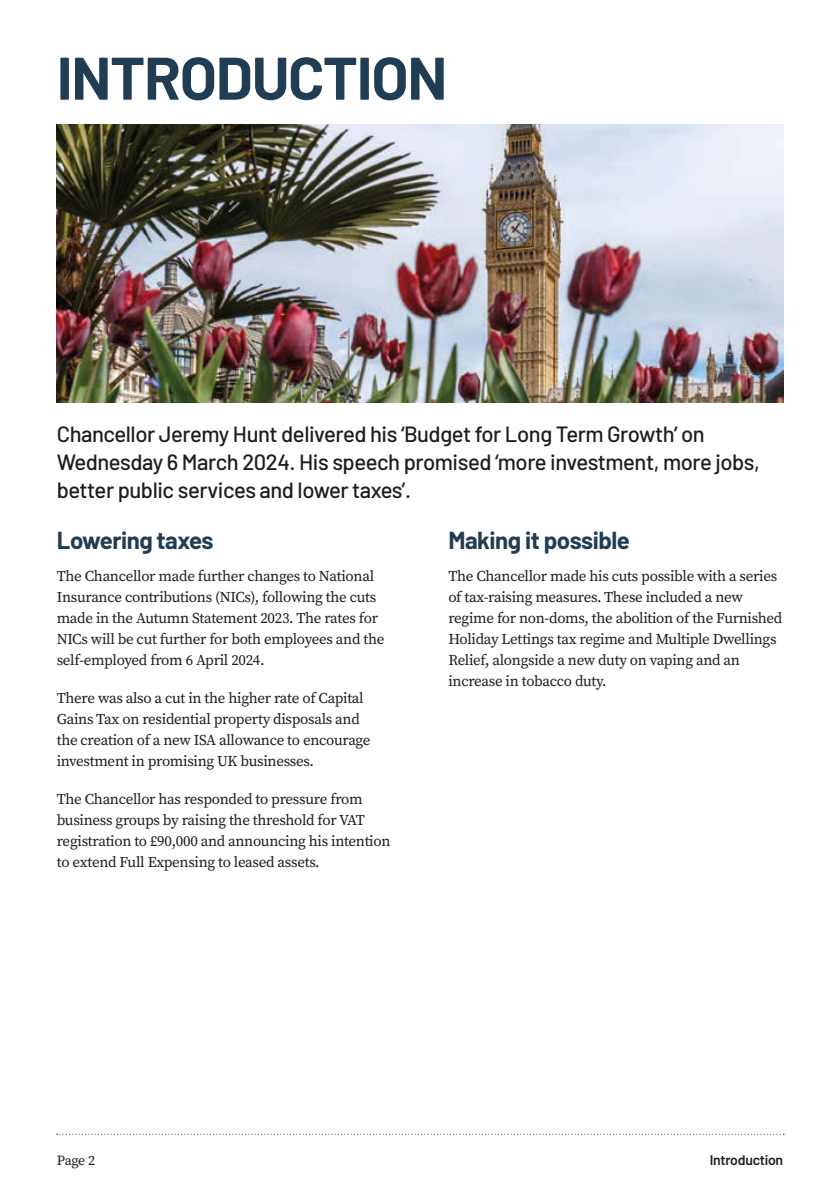
<style>
.page{position:relative;width:840px;height:1191px;background:#fff}
.page>*{position:absolute;margin:0;border:0;box-sizing:border-box;transform-origin:0 0}
.t1{font:700 60px "Barlow";letter-spacing:-.02em;color:#213d53}
.t2{font:700 24px "Barlow";letter-spacing:-.02em;color:#213d53}
.t3{font:500 22px/28px "Barlow";letter-spacing:-.02em;color:#1d1d1b}
.t4{font:15px/21px "Source Serif Pro";letter-spacing:-.02em;color:#1d1d1b}
.t5{font:600 14px "Barlow";letter-spacing:-.02em;color:#1d1d1b}
.t6{font:14px "Source Serif Pro";color:#1d1d1b}
</style>
<div class="page">
<svg style="left:57px;top:1133px;width:724px;height:1px"></svg>
<img style="left:57px;top:125px;width:725px;height:278px">
<h1 class="t1" style="left:57px;top:34px;width:392px">INTRODUCTION</h1>
<h3 class="t3" style="left:57px;top:418px;width:704px">Chancellor Jeremy Hunt delivered his ‘Budget for Long Term Growth’ on<br>Wednesday 6 March 2024. His speech promised ‘more investment, more jobs, better public services and lower taxes’.</h3>
<h2 class="t2" style="left:57px;top:522px;width:158px">Lowering taxes</h2>
<p class="t4" style="left:57px;top:565px;width:329px">The Chancellor made further changes to National Insurance contributions (NICs), following the cuts made in the Autumn Statement 2023. The rates for NICs will be cut further for both employees and the self-employed from 6 April 2024.</p>
<p class="t4" style="left:57px;top:687px;width:315px">There was also a cut in the higher rate of Capital Gains Tax on residential property disposals and the creation of a new ISA allowance to encourage investment in promising UK businesses.</p>
<p class="t4" style="left:57px;top:788px;width:335px">The Chancellor has responded to pressure from business groups by raising the threshold for VAT registration to £90,000 and announcing his intention to extend Full Expensing to leased assets.</p>
<h2 class="t2" style="left:448px;top:522px;width:183px">Making it possible</h2>
<p class="t4" style="left:448px;top:565px;width:335px">The Chancellor made his cuts possible with a series of tax-raising measures. These included a new regime for non-doms, the abolition of the Furnished Holiday Lettings tax regime and Multiple Dwellings Relief, alongside a new duty on vaping and an increase in tobacco duty.</p>
<p class="t6" style="left:57px;top:1150px;width:40px">Page 2</p>
<p class="t5" style="left:709px;top:1149px;width:75px">Introduction</p>
</div>
